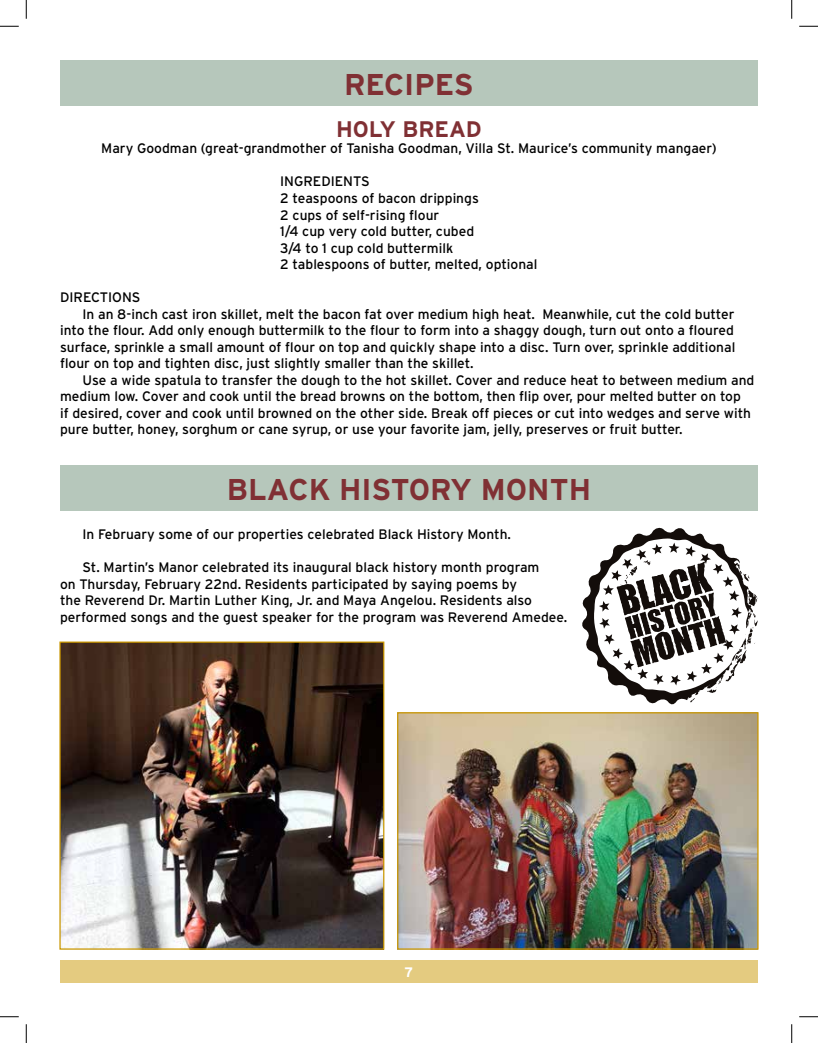
<style>
.page{position:relative;width:818px;height:1043px;background:#fff}
.page>*{position:absolute;margin:0;border:0;box-sizing:border-box;transform-origin:0 0}
.t1{font:700 30px "Interstate";color:#803034}
.t2{font:700 22.5px "Interstate";color:#803034}
.t3{font:13.75px/16.5px "Interstate";color:#000}
.t4{font:700 13.75px "Interstate";color:#fff}
</style>
<div class="page">
<div style="left:60px;top:960px;width:698px;height:22px;background:#e4cb80"></div>
<div style="left:60px;top:60px;width:698px;height:45px;background:#b6c7bb"></div>
<div style="left:60px;top:465px;width:698px;height:45px;background:#b6c7bb"></div>
<img style="left:61px;top:643px;width:321px;height:304px">
<div style="left:59px;top:641px;width:325px;height:308px;border:1px solid #ca9700"></div>
<img style="left:399px;top:714px;width:357px;height:233px">
<div style="left:397px;top:712px;width:361px;height:237px;border:1px solid #ca9700"></div>
<svg style="left:582px;top:528px;width:175px;height:176px"></svg>
<svg style="left:0;top:25px;width:19px;height:2px"></svg>
<svg style="left:799px;top:25px;width:19px;height:2px"></svg>
<svg style="left:0;top:1016px;width:19px;height:1px"></svg>
<svg style="left:799px;top:1016px;width:19px;height:1px"></svg>
<svg style="left:25px;top:0;width:2px;height:19px"></svg>
<svg style="left:25px;top:1024px;width:2px;height:18px"></svg>
<svg style="left:791px;top:0;width:1px;height:19px"></svg>
<svg style="left:791px;top:1024px;width:1px;height:18px"></svg>
<h1 class="t1" style="left:344px;top:67px;width:131px">RECIPES</h1>
<h2 class="t2" style="left:336px;top:116px;width:147px">HOLY BREAD</h2>
<p class="t3" style="left:101px;top:140px;width:616px">Mary Goodman (great-grandmother of Tanisha Goodman, Villa St. Maurice’s community mangaer)</p>
<p class="t3" style="left:280px;top:173px;width:259px">INGREDIENTS<br>2 teaspoons of bacon drippings<br>2 cups of self-rising flour<br>1/4 cup very cold butter, cubed<br>3/4 to 1 cup cold buttermilk<br>2 tablespoons of butter, melted, optional</p>
<p class="t3" style="left:60px;top:289px;width:82px">DIRECTIONS</p>
<p class="t3" style="left:83px;top:305px;width:653px">In an 8-inch cast iron skillet, melt the bacon fat over medium high heat. Meanwhile, cut the cold butter</p>
<p class="t3" style="left:60px;top:322px;width:675px">into the flour. Add only enough buttermilk to the flour to form into a shaggy dough, turn out onto a floured</p>
<p class="t3" style="left:60px;top:338px;width:676px">surface, sprinkle a small amount of flour on top and quickly shape into a disc. Turn over, sprinkle additional</p>
<p class="t3" style="left:60px;top:355px;width:415px">flour on top and tighten disc, just slightly smaller than the skillet.</p>
<p class="t3" style="left:83px;top:371px;width:673px">Use a wide spatula to transfer the dough to the hot skillet. Cover and reduce heat to between medium and</p>
<p class="t3" style="left:60px;top:388px;width:682px">medium low. Cover and cook until the bread browns on the bottom, then flip over, pour melted butter on top</p>
<p class="t3" style="left:60px;top:404px;width:692px">if desired, cover and cook until browned on the other side. Break off pieces or cut into wedges and serve with</p>
<p class="t3" style="left:60px;top:421px;width:624px">pure butter, honey, sorghum or cane syrup, or use your favorite jam, jelly, preserves or fruit butter.</p>
<h1 class="t1" style="left:227px;top:473px;width:365px">BLACK HISTORY MONTH</h1>
<p class="t3" style="left:83px;top:526px;width:430px">In February some of our properties celebrated Black History Month.</p>
<p class="t3" style="left:60px;top:559px;width:508px;text-indent:23px">St. Martin’s Manor celebrated its inaugural black history month program<br>on Thursday, February 22nd. Residents participated by saying poems by<br>the Reverend Dr. Martin Luther King, Jr. and Maya Angelou. Residents also performed songs and the guest speaker for the program was Reverend Amedee.</p>
<p class="t4" style="left:404px;top:964px;width:10px">7</p>
</div>
